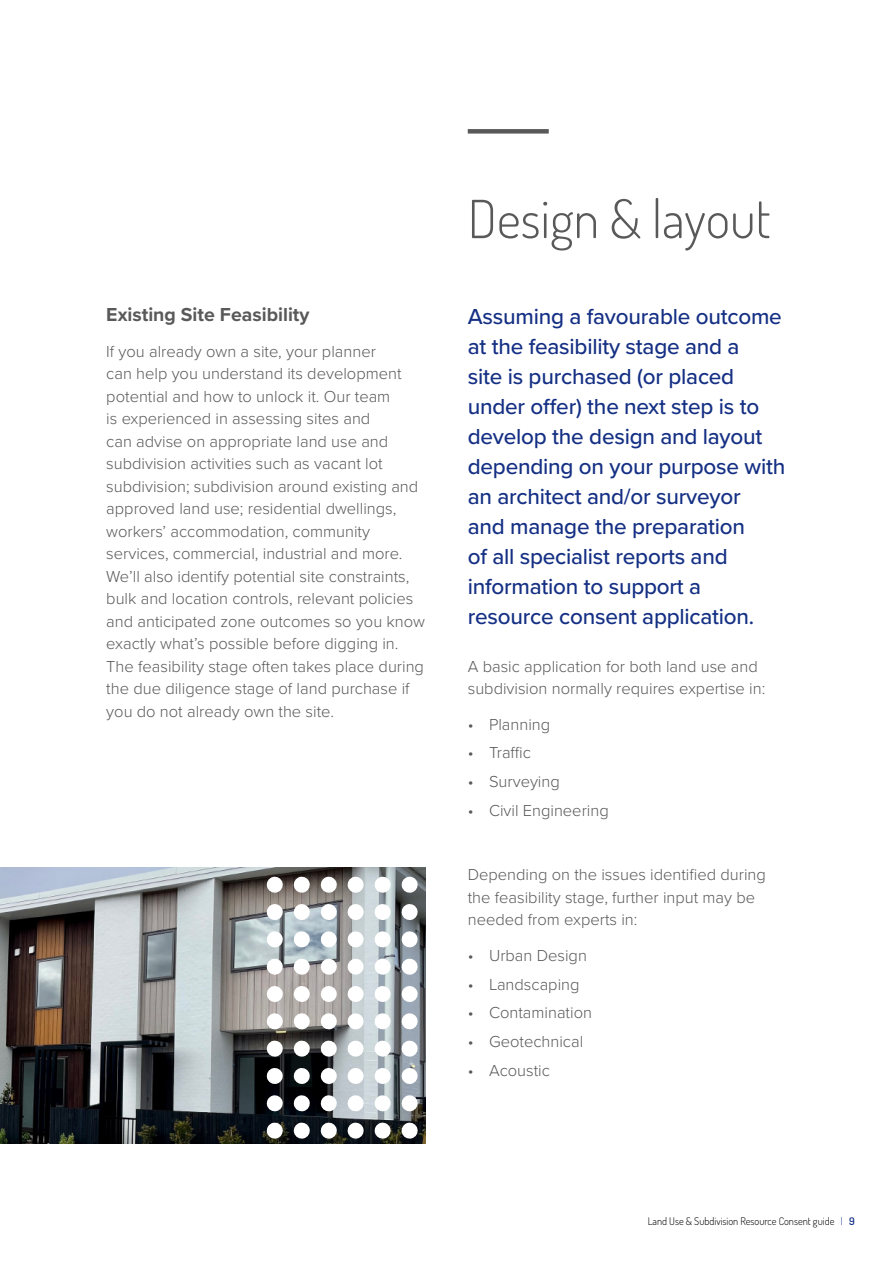
<style>
.page{position:relative;width:893px;height:1263px;background:#fff}
.page>*{position:absolute;margin:0;border:0;box-sizing:border-box;transform-origin:0 0}
.t1{font:52.5px "Dosis";color:#595959}
.t2{font:500 22.5px/30px "Proxima Nova";letter-spacing:-.01em;color:#153084}
.t3{font:700 19.5px "Proxima Nova";color:#595959}
.t4{font:300 16.5px/22.5px "Proxima Nova";color:#595959}
.t5{font:10.5px "Dosis";color:#000}
.s1{color:#153084}
</style>
<div class="page">
<img style="left:0;top:867px;width:425px;height:277px">
<svg style="left:401px;top:958px;width:17px;height:17px"></svg>
<svg style="left:401px;top:930px;width:17px;height:18px"></svg>
<svg style="left:401px;top:903px;width:17px;height:18px"></svg>
<svg style="left:401px;top:876px;width:17px;height:17px"></svg>
<svg style="left:374px;top:958px;width:17px;height:17px"></svg>
<svg style="left:374px;top:930px;width:17px;height:18px"></svg>
<svg style="left:374px;top:903px;width:17px;height:18px"></svg>
<svg style="left:374px;top:876px;width:17px;height:17px"></svg>
<svg style="left:347px;top:958px;width:17px;height:17px"></svg>
<svg style="left:347px;top:930px;width:17px;height:18px"></svg>
<svg style="left:347px;top:903px;width:17px;height:18px"></svg>
<svg style="left:347px;top:876px;width:17px;height:17px"></svg>
<svg style="left:401px;top:1122px;width:17px;height:17px"></svg>
<svg style="left:401px;top:1094px;width:17px;height:18px"></svg>
<svg style="left:401px;top:1067px;width:17px;height:18px"></svg>
<svg style="left:401px;top:1040px;width:17px;height:17px"></svg>
<svg style="left:401px;top:1012px;width:17px;height:18px"></svg>
<svg style="left:401px;top:985px;width:17px;height:18px"></svg>
<svg style="left:374px;top:1122px;width:17px;height:17px"></svg>
<svg style="left:374px;top:1094px;width:17px;height:18px"></svg>
<svg style="left:374px;top:1067px;width:17px;height:18px"></svg>
<svg style="left:374px;top:1040px;width:17px;height:17px"></svg>
<svg style="left:374px;top:1012px;width:17px;height:18px"></svg>
<svg style="left:374px;top:985px;width:17px;height:18px"></svg>
<svg style="left:347px;top:1122px;width:17px;height:17px"></svg>
<svg style="left:347px;top:1094px;width:17px;height:18px"></svg>
<svg style="left:347px;top:1067px;width:17px;height:18px"></svg>
<svg style="left:347px;top:1040px;width:17px;height:17px"></svg>
<svg style="left:347px;top:1012px;width:17px;height:18px"></svg>
<svg style="left:347px;top:985px;width:17px;height:18px"></svg>
<svg style="left:320px;top:958px;width:18px;height:17px"></svg>
<svg style="left:320px;top:930px;width:18px;height:18px"></svg>
<svg style="left:320px;top:903px;width:18px;height:18px"></svg>
<svg style="left:320px;top:876px;width:18px;height:17px"></svg>
<svg style="left:293px;top:958px;width:18px;height:17px"></svg>
<svg style="left:293px;top:930px;width:18px;height:18px"></svg>
<svg style="left:293px;top:903px;width:18px;height:18px"></svg>
<svg style="left:293px;top:876px;width:18px;height:17px"></svg>
<svg style="left:266px;top:958px;width:18px;height:17px"></svg>
<svg style="left:266px;top:930px;width:18px;height:18px"></svg>
<svg style="left:266px;top:903px;width:18px;height:18px"></svg>
<svg style="left:266px;top:876px;width:18px;height:17px"></svg>
<svg style="left:320px;top:1122px;width:18px;height:17px"></svg>
<svg style="left:320px;top:1094px;width:18px;height:18px"></svg>
<svg style="left:320px;top:1067px;width:18px;height:18px"></svg>
<svg style="left:320px;top:1040px;width:18px;height:17px"></svg>
<svg style="left:320px;top:1012px;width:18px;height:18px"></svg>
<svg style="left:320px;top:985px;width:18px;height:18px"></svg>
<svg style="left:293px;top:1122px;width:18px;height:17px"></svg>
<svg style="left:293px;top:1094px;width:18px;height:18px"></svg>
<svg style="left:293px;top:1067px;width:18px;height:18px"></svg>
<svg style="left:293px;top:1040px;width:18px;height:17px"></svg>
<svg style="left:293px;top:1012px;width:18px;height:18px"></svg>
<svg style="left:293px;top:985px;width:18px;height:18px"></svg>
<svg style="left:266px;top:1122px;width:18px;height:17px"></svg>
<svg style="left:266px;top:1094px;width:18px;height:18px"></svg>
<svg style="left:266px;top:1067px;width:18px;height:18px"></svg>
<svg style="left:266px;top:1040px;width:18px;height:17px"></svg>
<svg style="left:266px;top:1012px;width:18px;height:18px"></svg>
<svg style="left:266px;top:985px;width:18px;height:18px"></svg>
<div style="left:468px;top:129px;width:81px;height:5px;background:#595959"></div>
<p class="t3" style="left:106px;top:300px;width:205px">Existing Site Feasibility</p>
<p class="t4" style="left:106px;top:339px;width:320px">If you already own a site, your planner<br>can help you understand its development potential and how to unlock it. Our team<br>is experienced in assessing sites and<br>can advise on appropriate land use and subdivision activities such as vacant lot subdivision; subdivision around existing and approved land use; residential dwellings, workers’ accommodation, community services, commercial, industrial and more.<br>We’ll also identify potential site constraints, bulk and location controls, relevant policies and anticipated zone outcomes so you know exactly what’s possible before digging in.<br>The feasibility stage often takes place during the due diligence stage of land purchase if you do not already own the site.</p>
<h1 class="t1" style="left:468px;top:183px;width:304px">Design &amp; layout</h1>
<p class="t2" style="left:468px;top:300px;width:319px">Assuming a favourable outcome at the feasibility stage and a<br>site is purchased (or placed under offer) the next step is to develop the design and layout depending on your purpose with an architect and/or surveyor<br>and manage the preparation<br>of all specialist reports and information to support a resource consent application.</p>
<p class="t4" style="left:468px;top:654px;width:299px">A basic application for both land use and subdivision normally requires expertise in:</p>
<p class="t4" style="left:468px;top:712px;width:84px">• Planning</p>
<p class="t4" style="left:468px;top:741px;width:65px">• Traffic</p>
<p class="t4" style="left:468px;top:770px;width:94px">• Surveying</p>
<p class="t4" style="left:468px;top:798px;width:142px">• Civil Engineering</p>
<p class="t4" style="left:468px;top:863px;width:300px">Depending on the issues identified during the feasibility stage, further input may be needed from experts in:</p>
<p class="t4" style="left:468px;top:943px;width:121px">• Urban Design</p>
<p class="t4" style="left:468px;top:972px;width:113px">• Landscaping</p>
<p class="t4" style="left:468px;top:1001px;width:126px">• Contamination</p>
<p class="t4" style="left:468px;top:1030px;width:117px">• Geotechnical</p>
<p class="t4" style="left:468px;top:1058px;width:84px">• Acoustic</p>
<p class="t5" style="left:648px;top:1213px;width:208px">Land Use &amp; Subdivision Resource Consent guide <span class="s1">| 9</span></p>
</div>
